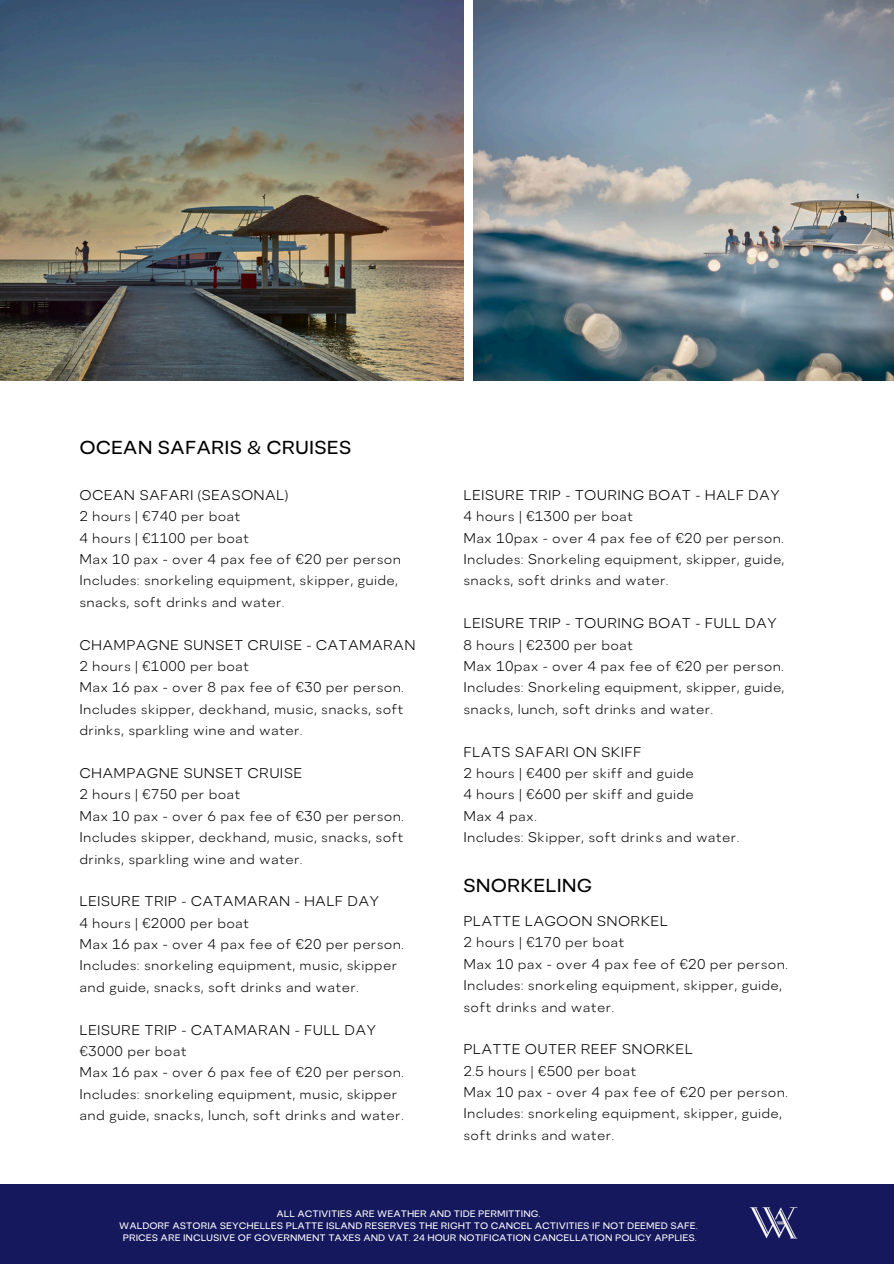
<style>
.page{position:relative;width:894px;height:1264px;background:#fff}
.page>*{position:absolute;margin:0;border:0;box-sizing:border-box;transform-origin:0 0}
.t1{font:18px "Astoria Sans";color:#000}
.t2{font:300 13.5px/21.3px "Astoria Sans";letter-spacing:.02em;color:#000}
.t3{font:9px/12px "Astoria Sans";color:#fff;text-align:center}
.t4{font:300 9px "Astoria Sans";color:#fff}
</style>
<div class="page">
<img style="left:0;top:0;width:464px;height:380px">
<img style="left:473px;top:0;width:420px;height:380px">
<div style="left:0;top:1184px;width:893px;height:79px;background:#15185d"></div>
<img style="left:749px;top:1207px;width:49px;height:32px">
<p class="t1" style="left:79px;top:437px;width:273px">OCEAN SAFARIS &amp; CRUISES</p>
<h2 class="t2" style="left:79px;top:484px;width:323px">OCEAN SAFARI (SEASONAL)<br>2 hours | €740 per boat<br>4 hours | €1100 per boat<br>Max 10 pax - over 4 pax fee of €20 per person<br>Includes: snorkeling equipment, skipper, guide, snacks, soft drinks and water.</h2>
<h2 class="t2" style="left:79px;top:634px;width:337px">CHAMPAGNE SUNSET CRUISE - CATAMARAN 2 hours | €1000 per boat<br>Max 16 pax - over 8 pax fee of €30 per person.<br>Includes skipper, deckhand, music, snacks, soft drinks, sparkling wine and water.</h2>
<h2 class="t2" style="left:79px;top:762px;width:326px">CHAMPAGNE SUNSET CRUISE<br>2 hours | €750 per boat<br>Max 10 pax - over 6 pax fee of €30 per person.<br>Includes skipper, deckhand, music, snacks, soft drinks, sparkling wine and water.</h2>
<h2 class="t2" style="left:79px;top:890px;width:326px">LEISURE TRIP - CATAMARAN - HALF DAY<br>4 hours | €2000 per boat<br>Max 16 pax - over 4 pax fee of €20 per person.<br>Includes: snorkeling equipment, music, skipper and guide, snacks, soft drinks and water.</h2>
<h2 class="t2" style="left:79px;top:1019px;width:326px">LEISURE TRIP - CATAMARAN - FULL DAY €3000 per boat<br>Max 16 pax - over 6 pax fee of €20 per person.<br>Includes: snorkeling equipment, music, skipper and guide, snacks, lunch, soft drinks and water.</h2>
<h1 class="t2" style="left:463px;top:484px;width:322px">LEISURE TRIP - TOURING BOAT - HALF DAY 4 hours | €1300 per boat<br>Max 10pax - over 4 pax fee of €20 per person.<br>Includes: Snorkeling equipment, skipper, guide, snacks, soft drinks and water.</h1>
<h2 class="t2" style="left:463px;top:613px;width:322px">LEISURE TRIP - TOURING BOAT - FULL DAY 8 hours | €2300 per boat<br>Max 10pax - over 4 pax fee of €20 per person.<br>Includes: Snorkeling equipment, skipper, guide, snacks, lunch, soft drinks and water.</h2>
<h2 class="t2" style="left:463px;top:741px;width:277px">FLATS SAFARI ON SKIFF<br>2 hours | €400 per skiff and guide<br>4 hours | €600 per skiff and guide<br>Max 4 pax.<br>Includes: Skipper, soft drinks and water.</h2>
<p class="t1" style="left:463px;top:874px;width:130px">SNORKELING</p>
<h3 class="t2" style="left:463px;top:910px;width:326px">PLATTE LAGOON SNORKEL<br>2 hours | €170 per boat<br>Max 10 pax - over 4 pax fee of €20 per person.<br>Includes: snorkeling equipment, skipper, guide, soft drinks and water.</h3>
<p class="t2" style="left:463px;top:1038px;width:326px">PLATTE OUTER REEF SNORKEL<br>2.5 hours | €500 per boat<br>Max 10 pax - over 4 pax fee of €20 per person.<br>Includes: snorkeling equipment, skipper, guide, soft drinks and water.</p>
<p class="t3" style="left:119px;top:1208px;width:580px">ALL ACTIVITIES ARE WEATHER AND TIDE PERMITTING.<br>WALDORF ASTORIA SEYCHELLES PLATTE ISLAND RESERVES THE RIGHT TO CANCEL ACTIVITIES IF NOT DEEMED SAFE.<br>PRICES ARE INCLUSIVE OF GOVERNMENT TAXES AND VAT. 24 HOUR NOTIFICATION CANCELLATION POLICY APPLIES.</p>
<h1 class="t4" style="left:45px;top:1220px;width:444px">Kindly advise your Personal Concierge or our Service Team of any allergies or dietary requirements.</h1>
</div>
